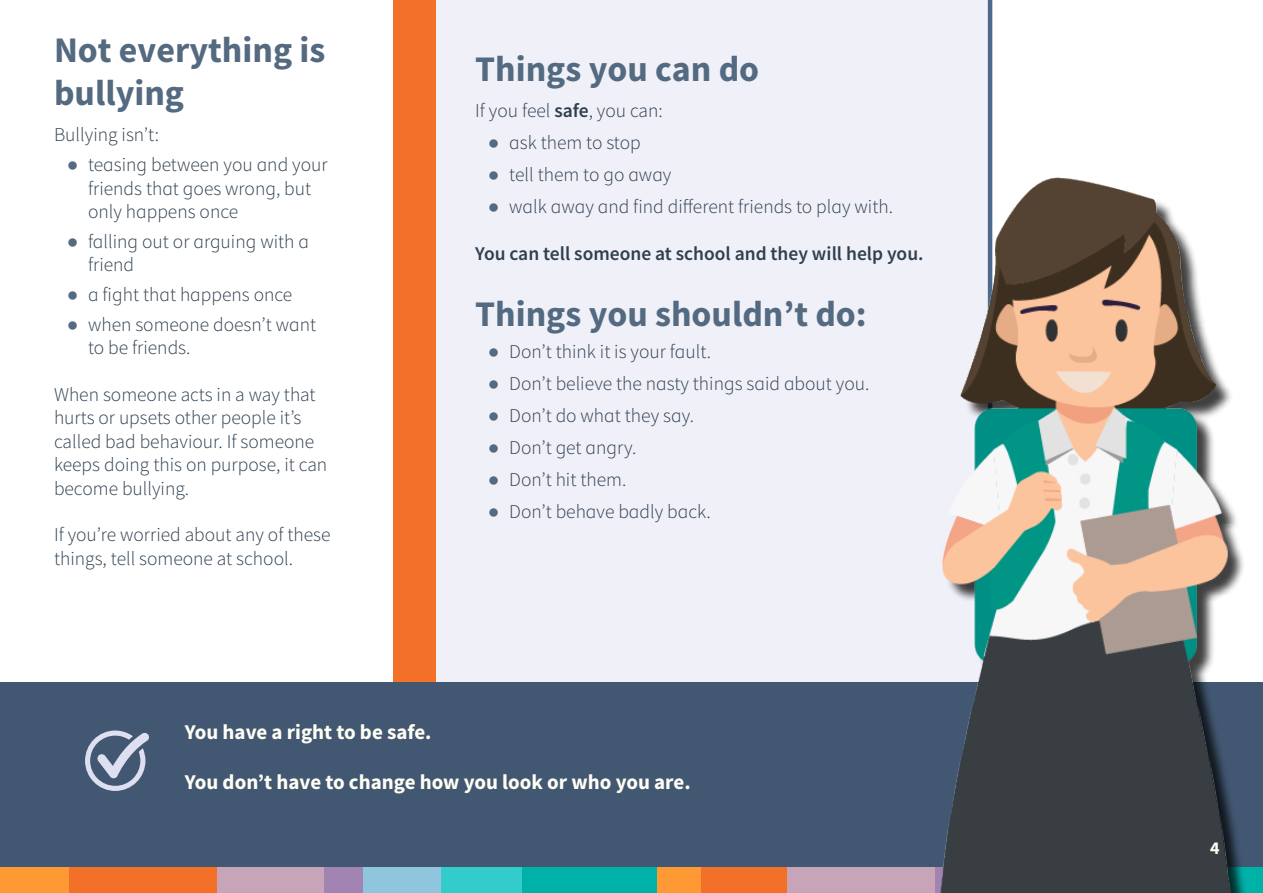
<style>
.page{position:relative;width:1263px;height:893px;background:#fff}
.page>*{position:absolute;margin:0;border:0;box-sizing:border-box;transform-origin:0 0}
.t1{font:700 36px/43.2px "Source Sans Pro";color:#546a81}
.t2{font:700 21px "Source Sans Pro";color:#fffef4}
.t3{font:300 19.5px/23.4px "Source Sans Pro";color:#2e3f4f}
.t4{font:600 19.5px "Source Sans Pro";color:#2e3f4f}
.t5{font:700 18px "Source Sans Pro";color:#fffef4}
.s1{font-family:"Arial";font-weight:700;color:#546a81}
.s2{font-weight:600}
</style>
<div class="page">
<div style="left:436px;top:0;width:556px;height:683px;background:#f0f0f8"></div>
<div style="left:393px;top:0;width:43px;height:701px;background:#f37029"></div>
<div style="left:0;top:683px;width:1263px;height:210px;background:#425872"></div>
<div style="left:0;top:867px;width:70px;height:26px;background:#f93"></div>
<div style="left:698px;top:867px;width:90px;height:26px;background:#f37029"></div>
<div style="left:362px;top:867px;width:81px;height:26px;background:#8fc6de"></div>
<div style="left:217px;top:867px;width:107px;height:26px;background:#c8a4b9"></div>
<div style="left:934px;top:867px;width:108px;height:26px;background:#a184b2"></div>
<div style="left:520px;top:867px;width:142px;height:26px;background:#00b1a8"></div>
<div style="left:69px;top:867px;width:148px;height:26px;background:#f37029"></div>
<div style="left:787px;top:867px;width:148px;height:26px;background:#c8a4b9"></div>
<div style="left:441px;top:867px;width:81px;height:26px;background:#3cc"></div>
<div style="left:1158px;top:867px;width:105px;height:26px;background:#00b1a8"></div>
<div style="left:324px;top:867px;width:38px;height:26px;background:#a184b2"></div>
<div style="left:657px;top:867px;width:43px;height:26px;background:#f93"></div>
<svg style="left:85px;top:730px;width:64px;height:61px"></svg>
<div style="left:942px;top:180px;width:307px;height:713px;background:#000;opacity:.75"></div>
<img style="left:940px;top:177px;width:290px;height:716px">
<p class="t1" style="left:54px;top:28px;width:273px">Not everything is bullying</p>
<p class="t3" style="left:54px;top:123px;width:106px">Bullying isn’t:</p>
<p class="t3" style="left:88px;top:153px;width:241px;text-indent:-21px"><span class="s1">●</span> teasing between you and your friends that goes wrong, but only happens once</p>
<p class="t3" style="left:88px;top:230px;width:223px;text-indent:-21px"><span class="s1">●</span> falling out or arguing with a friend</p>
<p class="t3" style="left:67px;top:283px;width:227px"><span class="s1">●</span> a fight that happens once</p>
<p class="t3" style="left:88px;top:313px;width:230px;text-indent:-21px"><span class="s1">●</span> when someone doesn’t want to be friends.</p>
<p class="t3" style="left:54px;top:383px;width:275px">When someone acts in a way that hurts or upsets other people it’s called bad behaviour. If someone keeps doing this on purpose, it can become bullying.</p>
<p class="t3" style="left:54px;top:523px;width:278px">If you’re worried about any of these things, tell someone at school.</p>
<p class="t1" style="left:475px;top:47px;width:286px">Things you can do</p>
<p class="t3" style="left:475px;top:99px;width:189px">If you feel <span class="s2">safe</span>, you can:</p>
<p class="t3" style="left:488px;top:131px;width:154px"><span class="s1">●</span> ask them to stop</p>
<p class="t3" style="left:488px;top:163px;width:185px"><span class="s1">●</span> tell them to go away</p>
<p class="t3" style="left:488px;top:195px;width:407px"><span class="s1">●</span> walk away and find different friends to play with.</p>
<p class="t4" style="left:475px;top:240px;width:450px">You can tell someone at school and they will help you.</p>
<p class="t1" style="left:475px;top:292px;width:393px">Things you shouldn’t do:</p>
<p class="t3" style="left:488px;top:340px;width:225px"><span class="s1">●</span> Don’t think it is your fault.</p>
<p class="t3" style="left:488px;top:372px;width:383px"><span class="s1">●</span> Don’t believe the nasty things said about you.</p>
<p class="t3" style="left:488px;top:404px;width:208px"><span class="s1">●</span> Don’t do what they say.</p>
<p class="t3" style="left:488px;top:436px;width:150px"><span class="s1">●</span> Don’t get angry.</p>
<p class="t3" style="left:488px;top:468px;width:140px"><span class="s1">●</span> Don’t hit them.</p>
<p class="t3" style="left:488px;top:500px;width:224px"><span class="s1">●</span> Don’t behave badly back.</p>
<p class="t2" style="left:185px;top:717px;width:248px">You have a right to be safe.</p>
<p class="t2" style="left:185px;top:768px;width:507px">You don’t have to change how you look or who you are.</p>
<p class="t5" style="left:1210px;top:836px;width:11px">4</p>
</div>
